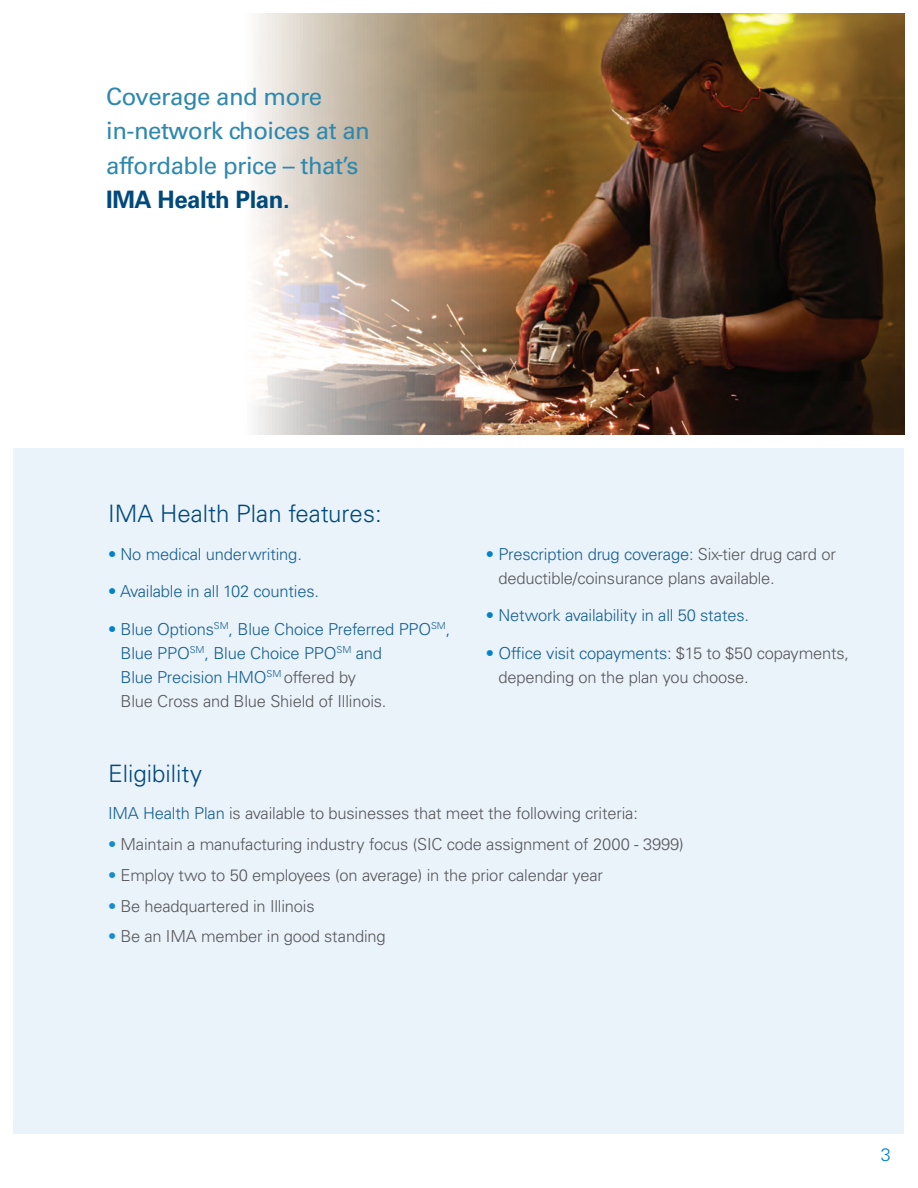
<style>
.page{position:relative;width:918px;height:1188px;background:#fff}
.page>*{position:absolute;margin:0;border:0;box-sizing:border-box;transform-origin:0 0}
.t1{font:24px/34.5px "Univers LT Std";letter-spacing:-.02em;color:#2e88ad}
.t2{font:300 24px "Univers LT Std";color:#00497b}
.t3{font:700 24px "Univers LT Std";letter-spacing:-.02em;color:#00497b}
.t4{font:300 18px "Univers LT Std";color:#0082c8}
.t5{font:300 16.5px/24px "Univers LT Std";letter-spacing:-.01em;color:#57585a}
.t6{font:300 16.5px/24px "Univers LT Std";letter-spacing:-.01em;color:#156090}
.s1{color:#0082c8}
.s2{color:#57585a}
.s3{color:#156090}
.s4{color:#178dce}
</style>
<div class="page">
<div style="left:14px;top:448px;width:890px;height:686px;background:#eaf2fa"></div>
<img style="left:254px;top:14px;width:650px;height:421px">
<h1 class="t1" style="left:106px;top:79px;width:265px">Coverage and more in-network choices at an affordable price – that’s</h1>
<h1 class="t3" style="left:106px;top:186px;width:185px">IMA Health Plan.</h1>
<h1 class="t2" style="left:108px;top:499px;width:275px">IMA Health Plan features:</h1>
<p class="t6" style="left:108px;top:542px;width:196px"><span class="s1">•</span> No medical underwriting.</p>
<p class="t6" style="left:108px;top:579px;width:213px"><span class="s1">•</span> Available in all 102 counties.</p>
<p class="t6" style="left:121px;top:617px;width:332px;text-indent:-13px"><span class="s1">•</span> Blue Options<sup>SM</sup>, Blue Choice Preferred PPO<sup>SM</sup>, Blue PPO<sup>SM</sup>, Blue Choice PPO<sup>SM</sup> and<br>Blue Precision HMO<sup>SM</sup> <span class="s2">offered by<br>Blue Cross and Blue Shield of Illinois.</span></p>
<p class="t5" style="left:499px;top:542px;width:339px;text-indent:-13px"><span class="s1">•</span> <span class="s3">Prescription drug coverage:</span> Six-tier drug card or deductible/coinsurance plans available.</p>
<p class="t6" style="left:486px;top:603px;width:265px"><span class="s1">•</span> Network availability in all 50 states.</p>
<p class="t5" style="left:499px;top:641px;width:352px;text-indent:-13px"><span class="s1">•</span> <span class="s3">Office visit copayments:</span> $15 to $50 copayments, depending on the plan you choose.</p>
<h1 class="t2" style="left:108px;top:759px;width:96px">Eligibility</h1>
<p class="t5" style="left:108px;top:802px;width:531px"><span class="s3">IMA Health Plan</span> is available to businesses that meet the following criteria:</p>
<p class="t5" style="left:108px;top:832px;width:577px"><span class="s4">•</span> Maintain a manufacturing industry focus (SIC code assignment of 2000 - 3999)</p>
<p class="t5" style="left:108px;top:863px;width:496px"><span class="s4">•</span> Employ two to 50 employees (on average) in the prior calendar year</p>
<p class="t5" style="left:108px;top:894px;width:208px"><span class="s4">•</span> Be headquartered in Illinois</p>
<p class="t5" style="left:108px;top:925px;width:279px"><span class="s4">•</span> Be an IMA member in good standing</p>
<p class="t4" style="left:881px;top:1144px;width:12px">3</p>
</div>
